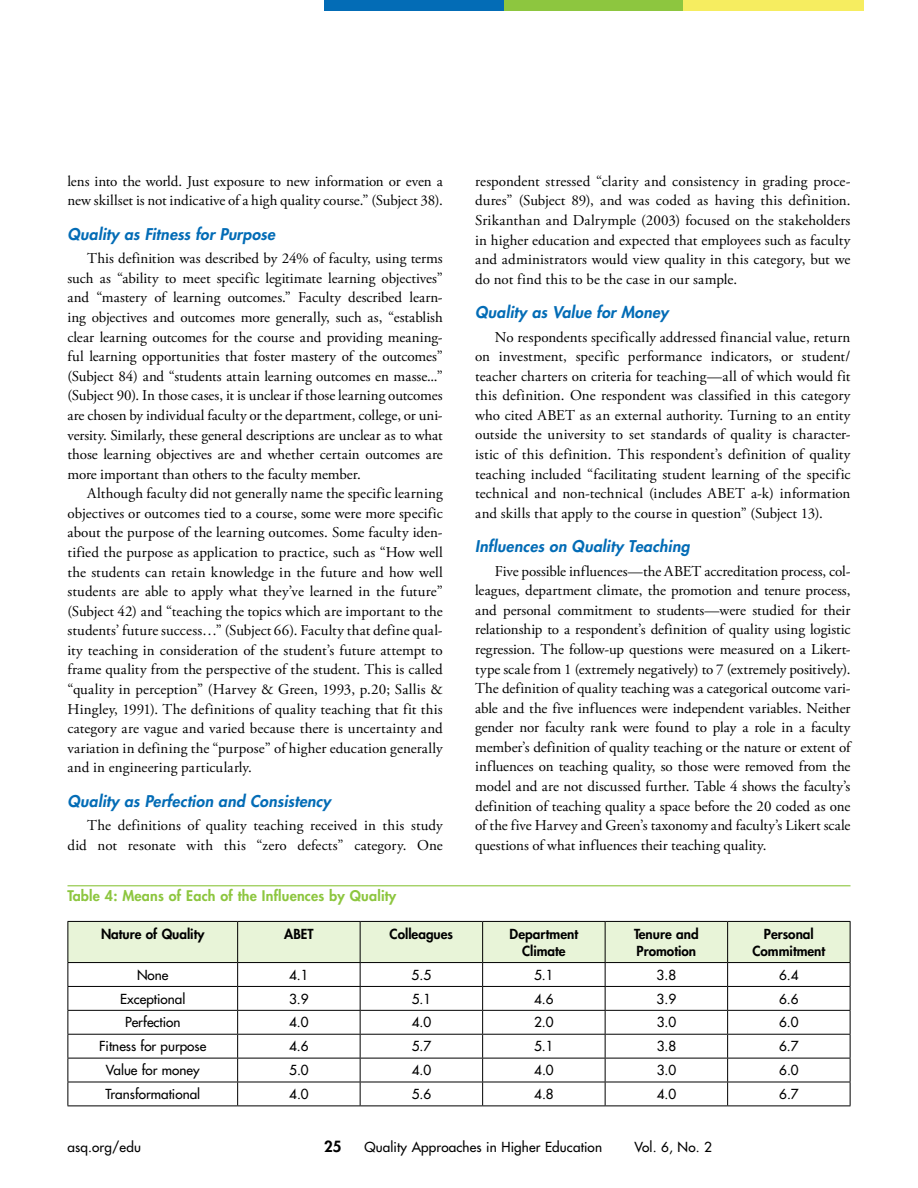
<style>
.page{position:relative;width:918px;height:1188px;background:#fff}
.page>*{position:absolute;margin:0;border:0;box-sizing:border-box;transform-origin:0 0}
.t1{font:italic 800 15.75px "Futura Std";letter-spacing:.015em;color:#036cb6}
.t2{font:15px/19.6px "Adobe Garamond Pro";color:#000;text-align:justify}
.t3{font:800 15px "Futura Std";color:#000}
.t4{font:800 14.25px "Futura Std";letter-spacing:.015em;color:#8dc63f}
.t5{font:500 13.5px "Futura Std";color:#000}
.t6{font:800 13.5px/17.2px "Futura Std";color:#000;text-align:center}
</style>
<div class="page">
<div style="left:324px;top:0;width:181px;height:11px;background:#036cb6"></div>
<div style="left:505px;top:0;width:180px;height:11px;background:#8dc63f"></div>
<div style="left:683px;top:0;width:181px;height:11px;background:#f6ed60"></div>
<hr style="left:68px;top:885px;width:782px;height:1px;background:#8dc63f">
<hr style="left:68px;top:1106px;width:170px;height:1px;background:#000">
<hr style="left:238px;top:1106px;width:122px;height:1px;background:#000">
<hr style="left:360px;top:1106px;width:123px;height:1px;background:#000">
<hr style="left:483px;top:1106px;width:122px;height:1px;background:#000">
<hr style="left:605px;top:1106px;width:123px;height:1px;background:#000">
<hr style="left:728px;top:1106px;width:122px;height:1px;background:#000">
<svg style="left:68px;top:921px;width:783px;height:185px"></svg>
<p class="t2" style="left:68px;top:172px;width:377px">lens into the world. Just exposure to new information or even a new skillset is not indicative of a high quality course.” (Subject 38).</p>
<p class="t1" style="left:68px;top:224px;width:209px">Quality as Fitness for Purpose</p>
<p class="t2" style="left:67px;top:249px;width:377px;text-indent:20px">This definition was described by 24% of faculty, using terms such as “ability to meet specific legitimate learning objectives” and “mastery of learning outcomes.” Faculty described learn&shy;ing objectives and outcomes more generally, such as, “establish clear learning outcomes for the course and providing meaning&shy;ful learning opportunities that foster mastery of the outcomes” (Subject 84) and “students attain learning outcomes en masse...” (Subject 90). In those cases, it is unclear if those learning outcomes are chosen by individual faculty or the department, college, or uni&shy;versity. Similarly, these general descriptions are unclear as to what those learning objectives are and whether certain outcomes are more important than others to the faculty member.</p>
<p class="t2" style="left:67px;top:484px;width:377px;text-indent:20px">Although faculty did not generally name the specific learning objectives or outcomes tied to a course, some were more specific about the purpose of the learning outcomes. Some faculty iden&shy;tified the purpose as application to practice, such as “How well the students can retain knowledge in the future and how well students are able to apply what they’ve learned in the future” (Subject 42) and “teaching the topics which are important to the students’ future success…” (Subject 66). Faculty that define qual&shy;ity teaching in consideration of the student’s future attempt to frame quality from the perspective of the student. This is called “quality in perception” (Harvey &amp; Green, 1993, p.20; Sallis &amp; Hingley, 1991). The definitions of quality teaching that fit this category are vague and varied because there is uncertainty and variation in defining the “purpose” of higher education generally and in engineering particularly.</p>
<p class="t1" style="left:68px;top:791px;width:265px">Quality as Perfection and Consistency</p>
<p class="t2" style="left:67px;top:816px;width:377px;text-align:right">The definitions of quality teaching received in this study did not resonate with this “zero defects” category. One</p>
<p class="t2" style="left:475px;top:172px;width:377px">respondent stressed “clarity and consistency in grading proce&shy;dures” (Subject 89), and was coded as having this definition.<br>Srikanthan and Dalrymple (2003) focused on the stakeholders in higher education and expected that employees such as faculty and administrators would view quality in this category, but we do not find this to be the case in our sample.</p>
<p class="t1" style="left:475px;top:302px;width:195px">Quality as Value for Money</p>
<p class="t2" style="left:475px;top:328px;width:377px;text-indent:20px">No respondents specifically addressed financial value, return on investment, specific performance indicators, or student/ teacher charters on criteria for teaching—all of which would fit this definition. One respondent was classified in this category who cited ABET as an external authority. Turning to an entity outside the university to set standards of quality is character&shy;istic of this definition. This respondent’s definition of quality teaching included “facilitating student learning of the specific technical and non-technical (includes ABET a-k) information and skills that apply to the course in question” (Subject 13).</p>
<p class="t1" style="left:475px;top:537px;width:216px">Influences on Quality Teaching</p>
<p class="t2" style="left:475px;top:562px;width:377px;text-indent:20px">Five possible influences—the ABET accreditation process, col&shy;leagues, department climate, the promotion and tenure process, and personal commitment to students—were studied for their relationship to a respondent’s definition of quality using logistic regression. The follow-up questions were measured on a Likert&shy;type scale from 1 (extremely negatively) to 7 (extremely positively).<br>The definition of quality teaching was a categorical outcome vari&shy;able and the five influences were independent variables. Neither gender nor faculty rank were found to play a role in a faculty member’s definition of quality teaching or the nature or extent of influences on teaching quality, so those were removed from the model and are not discussed further. Table 4 shows the faculty’s definition of teaching quality a space before the 20 coded as one of the five Harvey and Green’s taxonomy and faculty’s Likert scale questions of what influences their teaching quality.</p>
<p class="t4" style="left:68px;top:887px;width:330px">Table 4: Means of Each of the Influences by Quality</p>
<p class="t6" style="left:101px;top:925px;width:105px">Nature of Quality</p>
<p class="t6" style="left:284px;top:925px;width:31px">ABET</p>
<p class="t6" style="left:390px;top:925px;width:65px">Colleagues</p>
<p class="t6" style="left:510px;top:925px;width:70px">Department<br>Climate</p>
<p class="t6" style="left:634px;top:925px;width:66px;text-align:left">Tenure and<br>Promotion</p>
<p class="t6" style="left:752px;top:925px;width:74px">Personal<br>Commitment</p>
<p class="t5" style="left:137px;top:966px;width:33px">None</p>
<p class="t5" style="left:289px;top:966px;width:21px">4.1</p>
<p class="t5" style="left:412px;top:966px;width:21px">5.5</p>
<p class="t5" style="left:534px;top:966px;width:21px">5.1</p>
<p class="t5" style="left:657px;top:966px;width:21px">3.8</p>
<p class="t5" style="left:779px;top:966px;width:21px">6.4</p>
<p class="t5" style="left:120px;top:990px;width:67px">Exceptional</p>
<p class="t5" style="left:289px;top:990px;width:21px">3.9</p>
<p class="t5" style="left:412px;top:990px;width:21px">5.1</p>
<p class="t5" style="left:534px;top:990px;width:21px">4.6</p>
<p class="t5" style="left:657px;top:990px;width:21px">3.9</p>
<p class="t5" style="left:779px;top:990px;width:21px">6.6</p>
<p class="t5" style="left:125px;top:1014px;width:57px">Perfection</p>
<p class="t5" style="left:289px;top:1014px;width:21px">4.0</p>
<p class="t5" style="left:412px;top:1014px;width:21px">4.0</p>
<p class="t5" style="left:534px;top:1014px;width:21px">2.0</p>
<p class="t5" style="left:657px;top:1014px;width:21px">3.0</p>
<p class="t5" style="left:779px;top:1014px;width:21px">6.0</p>
<p class="t5" style="left:99px;top:1038px;width:109px">Fitness for purpose</p>
<p class="t5" style="left:289px;top:1038px;width:21px">4.6</p>
<p class="t5" style="left:412px;top:1038px;width:21px">5.7</p>
<p class="t5" style="left:534px;top:1038px;width:21px">5.1</p>
<p class="t5" style="left:657px;top:1038px;width:21px">3.8</p>
<p class="t5" style="left:779px;top:1038px;width:21px">6.7</p>
<p class="t5" style="left:106px;top:1062px;width:95px">Value for money</p>
<p class="t5" style="left:289px;top:1062px;width:21px">5.0</p>
<p class="t5" style="left:412px;top:1062px;width:21px">4.0</p>
<p class="t5" style="left:534px;top:1062px;width:21px">4.0</p>
<p class="t5" style="left:657px;top:1062px;width:21px">3.0</p>
<p class="t5" style="left:779px;top:1062px;width:21px">6.0</p>
<p class="t5" style="left:105px;top:1086px;width:96px">Transformational</p>
<p class="t5" style="left:289px;top:1086px;width:21px">4.0</p>
<p class="t5" style="left:412px;top:1086px;width:21px">5.6</p>
<p class="t5" style="left:534px;top:1086px;width:21px">4.8</p>
<p class="t5" style="left:657px;top:1086px;width:21px">4.0</p>
<p class="t5" style="left:779px;top:1086px;width:21px">6.7</p>
<p class="t5" style="left:68px;top:1138px;width:75px">asq.org/edu</p>
<p class="t3" style="left:324px;top:1137px;width:19px">25</p>
<p class="t5" style="left:364px;top:1138px;width:239px">Quality Approaches in Higher Education</p>
<p class="t5" style="left:634px;top:1138px;width:79px">Vol. 6, No. 2</p>
</div>
